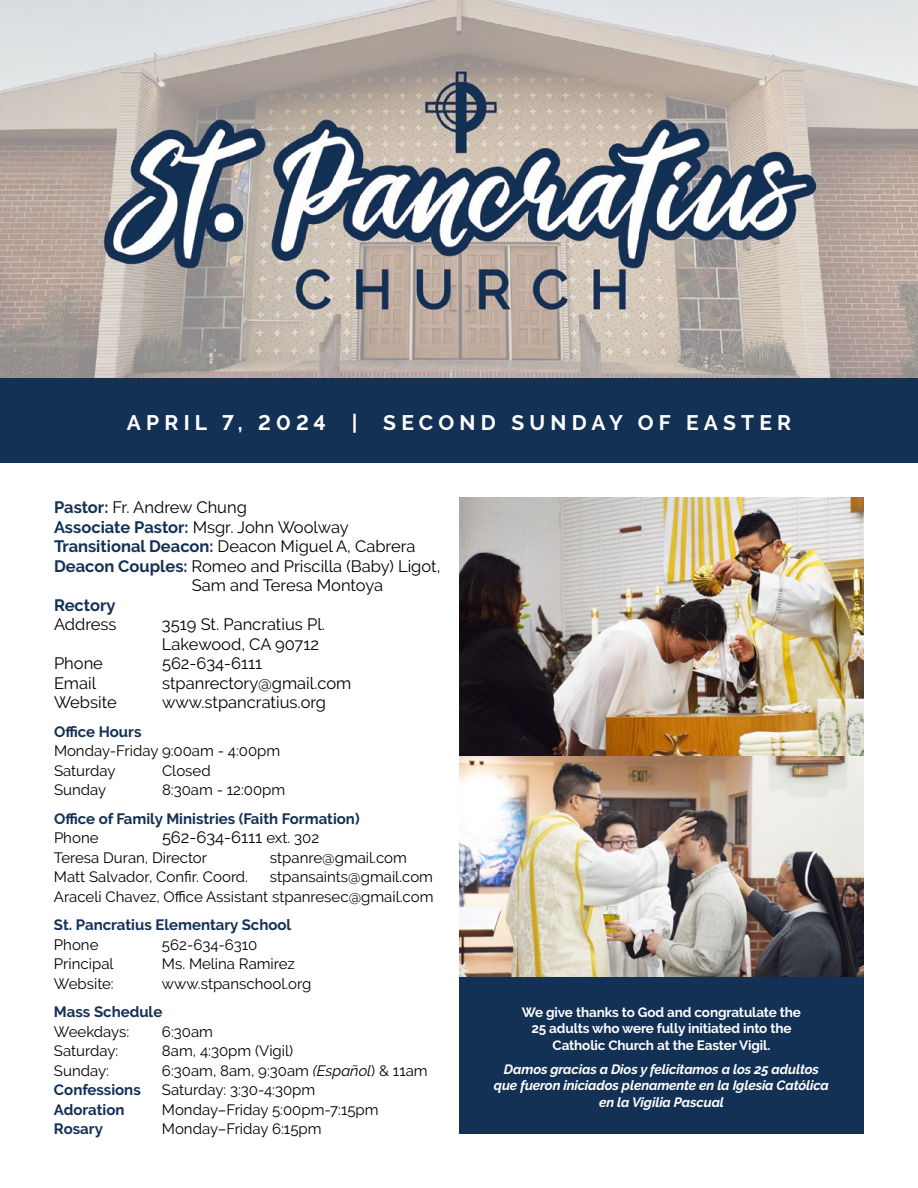
<style>
.page{position:relative;width:918px;height:1188px;background:#fff}
.page>*{position:absolute;margin:0;border:0;box-sizing:border-box;transform-origin:0 0}
.t1{font:700 21px "Raleway";letter-spacing:.25em;color:#fff}
.t2{font:16.5px/19.5px "Raleway";color:#000}
.t3{font:700 16.5px "Raleway";color:#133055}
.t4{font:15px/19.5px "Raleway";color:#000}
.t5{font:700 15px "Raleway";color:#133055}
.t6{font:italic 700 13.5px/16.5px "Raleway";letter-spacing:-.01em;color:#fff;text-align:center}
.t7{font:700 13.5px/16.5px "Raleway";letter-spacing:-.01em;color:#fff;text-align:center}
.s1{font-weight:700;color:#133055}
.s2{font-weight:400;color:#000}
.s3{font-size:15px}
.s4{font-style:italic}
</style>
<div class="page">
<img style="left:0;top:0;width:918px;height:378px">
<div style="left:0;top:378px;width:918px;height:85px;background:#133055"></div>
<img style="left:459px;top:497px;width:405px;height:259px">
<img style="left:459px;top:756px;width:405px;height:221px">
<div style="left:459px;top:977px;width:405px;height:157px;background:#133055"></div>
<h1 class="t1" style="left:127px;top:411px;width:666px">APRIL 7, 2024 | SECOND SUNDAY OF EASTER</h1>
<p class="t2" style="left:54px;top:497px;width:194px"><span class="s1">Pastor:</span> Fr. Andrew Chung</p>
<p class="t3" style="left:54px;top:517px;width:296px">Associate Pastor: <span class="s2">Msgr. John Woolway</span></p>
<p class="t2" style="left:54px;top:536px;width:363px"><span class="s1">Transitional Deacon:</span> Deacon Miguel A, Cabrera</p>
<p class="t2" style="left:54px;top:556px;width:388px"><span class="s1">Deacon Couples:</span> Romeo and Priscilla (Baby) Ligot,</p>
<p class="t2" style="left:192px;top:575px;width:193px">Sam and Teresa Montoya</p>
<p class="t3" style="left:54px;top:595px;width:63px">Rectory</p>
<p class="t2" style="left:54px;top:614px;width:64px">Address</p>
<p class="t2" style="left:162px;top:614px;width:165px">3519 St. Pancratius Pl.<br>Lakewood, CA 90712</p>
<p class="t2" style="left:54px;top:653px;width:51px">Phone</p>
<p class="t2" style="left:162px;top:653px;width:102px">562-634-6111</p>
<p class="t2" style="left:54px;top:673px;width:44px">Email</p>
<p class="t2" style="left:162px;top:673px;width:191px">stpanrectory@gmail.com</p>
<p class="t2" style="left:54px;top:692px;width:64px">Website</p>
<p class="t2" style="left:162px;top:692px;width:166px">www.stpancratius.org</p>
<p class="t5" style="left:54px;top:723px;width:89px">Office Hours</p>
<p class="t4" style="left:54px;top:741px;width:228px">Monday-Friday 9:00am - 4:00pm<br>Saturday</p>
<p class="t4" style="left:162px;top:760px;width:50px">Closed</p>
<p class="t4" style="left:54px;top:780px;width:54px">Sunday</p>
<p class="t4" style="left:162px;top:780px;width:125px">8:30am - 12:00pm</p>
<p class="t5" style="left:54px;top:810px;width:307px">Office of Family Ministries (Faith Formation)</p>
<p class="t4" style="left:54px;top:828px;width:46px">Phone</p>
<p class="t2" style="left:162px;top:827px;width:159px">562-634-6111 <span class="s3">ext. 302</span></p>
<p class="t4" style="left:54px;top:847px;width:155px">Teresa Duran, Director</p>
<p class="t4" style="left:270px;top:847px;width:139px">stpanre@gmail.com</p>
<p class="t4" style="left:54px;top:867px;width:196px">Matt Salvador, Confir. Coord.</p>
<p class="t4" style="left:54px;top:867px;width:381px;text-align:right">stpansaints@gmail.com<br>Araceli Chavez, Office Assistant stpanresec@gmail.com</p>
<p class="t5" style="left:54px;top:916px;width:239px">St. Pancratius Elementary School</p>
<p class="t4" style="left:54px;top:934px;width:46px">Phone</p>
<p class="t4" style="left:162px;top:934px;width:97px">562-634-6310</p>
<p class="t4" style="left:54px;top:954px;width:61px">Principal</p>
<p class="t4" style="left:162px;top:954px;width:134px">Ms. Melina Ramirez</p>
<p class="t4" style="left:54px;top:973px;width:61px">Website:</p>
<p class="t4" style="left:162px;top:973px;width:151px">www.stpanschool.org</p>
<p class="t5" style="left:54px;top:1003px;width:110px">Mass Schedule</p>
<p class="t4" style="left:54px;top:1021px;width:77px">Weekdays:</p>
<p class="t4" style="left:162px;top:1021px;width:53px">6:30am</p>
<p class="t4" style="left:54px;top:1041px;width:66px">Saturday:</p>
<p class="t4" style="left:162px;top:1041px;width:133px">8am, 4:30pm (Vigil)</p>
<p class="t4" style="left:54px;top:1060px;width:57px">Sunday:</p>
<p class="t4" style="left:162px;top:1060px;width:267px">6:30am, 8am, 9:30am <span class="s4">(Español</span>) &amp; 11am</p>
<p class="t5" style="left:54px;top:1081px;width:88px">Confessions</p>
<p class="t4" style="left:162px;top:1080px;width:155px">Saturday: 3:30-4:30pm</p>
<p class="t5" style="left:54px;top:1101px;width:72px">Adoration</p>
<p class="t4" style="left:162px;top:1099px;width:218px">Monday–Friday 5:00pm-7:15pm</p>
<p class="t5" style="left:54px;top:1120px;width:50px">Rosary</p>
<p class="t4" style="left:162px;top:1119px;width:161px">Monday–Friday 6:15pm</p>
<p class="t7" style="left:522px;top:1004px;width:281px">We give thanks to God and congratulate the<br>25 adults who were fully initiated into the<br>Catholic Church at the Easter Vigil.</p>
<p class="t6" style="left:494px;top:1061px;width:337px">Damos gracias a Dios y felicitamos a los 25 adultos que fueron iniciados plenamente en la Iglesia Católica en la Vigilia Pascual</p>
</div>
